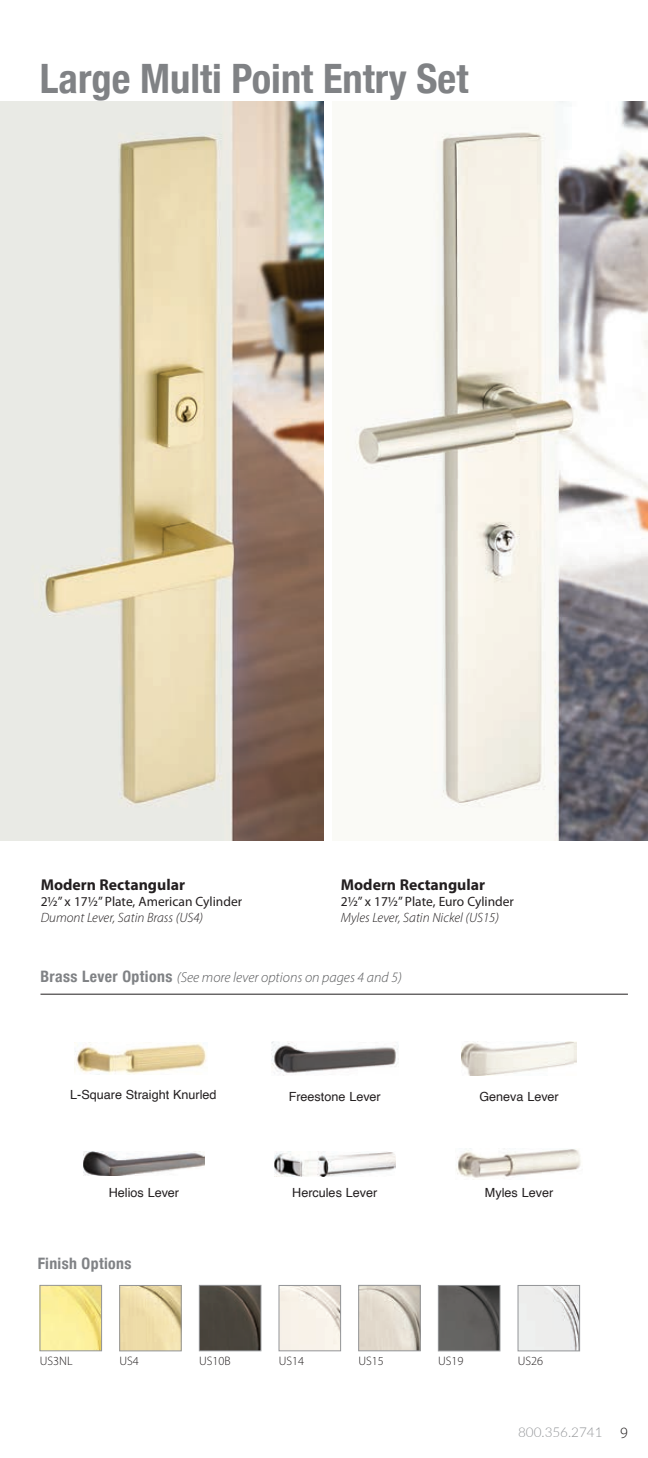
<style>
.page{position:relative;width:648px;height:1458px;background:#fff}
.page>*{position:absolute;margin:0;border:0;box-sizing:border-box;transform-origin:0 0}
.t1{font:700 condensed 40.5px "Helvetica Neue";color:#808285}
.t2{font:700 15.75px "Myriad Pro";color:#231f20}
.t3{font:700 condensed 15.75px "Helvetica Neue";letter-spacing:.025em;color:#808285}
.t4{font:italic 300 14.4px "Myriad Pro";color:#57585a}
.t5{font:13.5px "Myriad Pro";color:#231f20}
.t6{font:italic 300 13.5px "Myriad Pro";color:#231f20}
.t7{font:300 13.5px "Lato";color:#939598}
.t8{font:12.6px "Helvetica";color:#231f20}
.t9{font:300 12.38px "Myriad Pro";color:#231f20}
.s1{font-family:"Helvetica Neue";font-weight:700;font-style:normal;font-stretch:condensed;font-size:15.75px;color:#808285}
.s2{font-family:"Myriad Pro";font-size:15.75px;color:#231f20}
</style>
<div class="page">
<img style="left:0;top:101px;width:324px;height:739px">
<img style="left:347px;top:101px;width:301px;height:739px">
<img style="left:121px;top:1287px;width:58px;height:62px">
<div style="left:119px;top:1285px;width:62px;height:66px;border:1px solid #939598"></div>
<img style="left:42px;top:1287px;width:58px;height:62px">
<div style="left:40px;top:1285px;width:62px;height:66px;border:1px solid #939598"></div>
<img style="left:201px;top:1287px;width:58px;height:62px">
<div style="left:199px;top:1285px;width:62px;height:66px;border:1px solid #939598"></div>
<img style="left:360px;top:1287px;width:58px;height:62px">
<div style="left:358px;top:1285px;width:62px;height:66px;border:1px solid #939598"></div>
<img style="left:440px;top:1287px;width:58px;height:62px">
<div style="left:438px;top:1285px;width:62px;height:66px;border:1px solid #939598"></div>
<img style="left:520px;top:1287px;width:58px;height:62px">
<div style="left:518px;top:1285px;width:62px;height:66px;border:1px solid #939598"></div>
<img style="left:281px;top:1287px;width:58px;height:62px">
<div style="left:279px;top:1285px;width:62px;height:66px;border:1px solid #939598"></div>
<hr style="left:40px;top:994px;width:588px;height:1px;background:#231f20">
<img style="left:274px;top:1151px;width:122px;height:25px">
<img style="left:83px;top:1152px;width:122px;height:24px">
<img style="left:456px;top:1148px;width:125px;height:31px">
<img style="left:461px;top:1041px;width:116px;height:34px">
<img style="left:271px;top:1041px;width:127px;height:32px">
<img style="left:75px;top:1042px;width:132px;height:33px">
<p class="t1" style="left:40px;top:45px;width:430px">Large Multi Point Entry Set</p>
<p class="t2" style="left:41px;top:874px;width:146px">Modern Rectangular</p>
<p class="t5" style="left:41px;top:893px;width:203px">21/2” x 171/2” Plate, American Cylinder</p>
<p class="t6" style="left:41px;top:910px;width:164px">Dumont Lever, Satin Brass (US4)</p>
<p class="t2" style="left:341px;top:874px;width:146px">Modern Rectangular</p>
<p class="t5" style="left:341px;top:893px;width:175px">21/2” x 171/2” Plate, Euro Cylinder</p>
<p class="t6" style="left:341px;top:910px;width:160px">Myles Lever, Satin Nickel (US15)</p>
<p class="t4" style="left:40px;top:968px;width:363px"><span class="s1">Brass Lever Options</span> (See more lever options on pages 4 and 5)</p>
<p class="t8" style="left:70px;top:1085px;width:148px">L-Square Straight Knurled</p>
<p class="t8" style="left:289px;top:1087px;width:94px">Freestone Lever</p>
<p class="t8" style="left:479px;top:1087px;width:81px">Geneva Lever</p>
<p class="t8" style="left:109px;top:1183px;width:72px">Helios Lever</p>
<p class="t8" style="left:292px;top:1183px;width:87px">Hercules Lever</p>
<p class="t8" style="left:485px;top:1183px;width:70px">Myles Lever</p>
<p class="t3" style="left:38px;top:1250px;width:95px">Finish Options</p>
<p class="t9" style="left:40px;top:1354px;width:34px">US3NL</p>
<p class="t9" style="left:119px;top:1354px;width:21px">US4</p>
<p class="t9" style="left:199px;top:1354px;width:33px">US10B</p>
<p class="t9" style="left:279px;top:1354px;width:27px">US14</p>
<p class="t9" style="left:358px;top:1354px;width:27px">US15</p>
<p class="t9" style="left:438px;top:1354px;width:27px">US19</p>
<p class="t9" style="left:518px;top:1354px;width:27px">US26</p>
<p class="t7" style="left:518px;top:1423px;width:111px">800.356.2741 <span class="s2">9</span></p>
</div>
